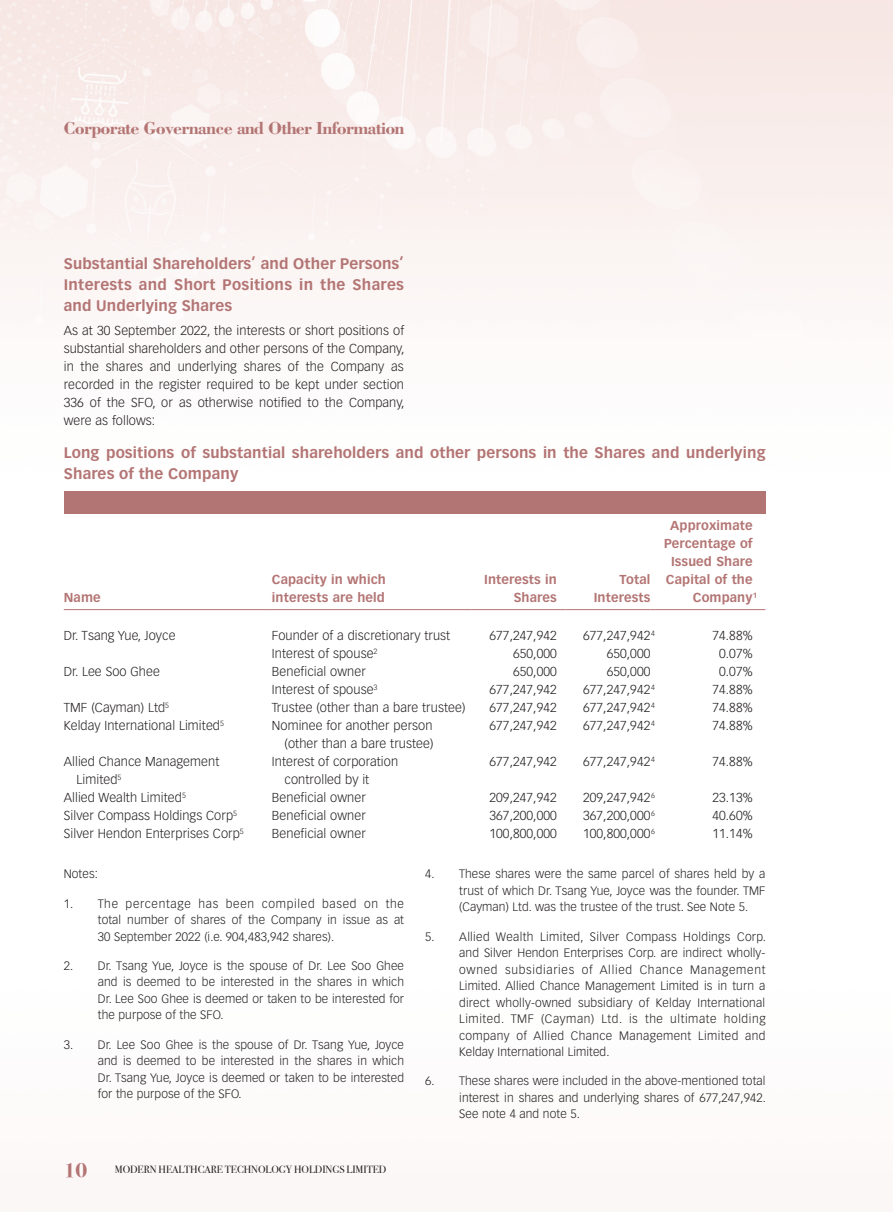
<style>
.page{position:relative;width:893px;height:1212px;background:#fff}
.page>*{position:absolute;margin:0;border:0;box-sizing:border-box;transform-origin:0 0}
.t1{font:700 21px "Bodoni Svty Two ITCTT";color:#b37574}
.t2{font:700 18px "Bodoni Std";letter-spacing:-.04em;color:#b37574}
.t3{font:700 15px/21px "Vectora LT Std";letter-spacing:.01em;color:#b37574}
.t4{font:300 12.75px/18px "Vectora LT Std";letter-spacing:.01em;color:#231f20}
.t5{font:700 12.75px/18px "Vectora LT Std";letter-spacing:.01em;color:#b37574;text-align:right}
.t6{font:300 12px/16.5px "Vectora LT Std";letter-spacing:.01em;color:#231f20;text-align:justify}
.t7{font:10.5px "Bodoni Svty Two ITCTT";letter-spacing:-.005em;color:#231f20}
</style>
<div class="page">
<div style="left:64px;top:492px;width:701px;height:22px;background:#b37574"></div>
<hr style="left:64px;top:609px;width:208px;height:1px;background:#b37574">
<hr style="left:272px;top:609px;width:200px;height:1px;background:#b37574">
<hr style="left:472px;top:609px;width:93px;height:1px;background:#b37574">
<hr style="left:565px;top:609px;width:85px;height:1px;background:#b37574">
<hr style="left:655px;top:609px;width:110px;height:1px;background:#b37574">
<h2 class="t2" style="left:64px;top:117px;width:343px">Corporate Governance and Other Information</h2>
<p class="t3" style="left:64px;top:253px;width:342px;text-align:justify">Substantial Shareholders’ and Other Persons’ Interests and Short Positions in the Shares and Underlying Shares</p>
<p class="t4" style="left:64px;top:322px;width:342px;text-align:justify">As at 30 September 2022, the interests or short positions of substantial shareholders and other persons of the Company, in the shares and underlying shares of the Company as recorded in the register required to be kept under section 336 of the SFO, or as otherwise notified to the Company, were as follows:</p>
<p class="t3" style="left:64px;top:442px;width:703px">Long positions of substantial shareholders and other persons in the Shares and underlying<br>Shares of the Company</p>
<p class="t5" style="left:64px;top:589px;width:38px">Name</p>
<p class="t5" style="left:272px;top:571px;width:115px;text-align:left">Capacity in which interests are held</p>
<p class="t5" style="left:484px;top:571px;width:74px">Interests in<br>Shares</p>
<p class="t5" style="left:594px;top:571px;width:58px">Total<br>Interests</p>
<p class="t5" style="left:670px;top:517px;width:84px">Approximate</p>
<p class="t5" style="left:664px;top:535px;width:90px">Percentage of</p>
<p class="t5" style="left:671px;top:553px;width:83px">Issued Share</p>
<p class="t5" style="left:666px;top:571px;width:88px">Capital of the</p>
<p class="t5" style="left:693px;top:589px;width:66px">Company <sup>1</sup></p>
<p class="t4" style="left:64px;top:627px;width:113px">Dr. Tsang Yue, Joyce</p>
<p class="t4" style="left:272px;top:627px;width:180px">Founder of a discretionary trust</p>
<p class="t4" style="left:489px;top:627px;width:69px">677,247,942</p>
<p class="t4" style="left:583px;top:627px;width:73px">677,247,942<sup>4</sup></p>
<p class="t4" style="left:712px;top:627px;width:42px">74.88%</p>
<p class="t4" style="left:272px;top:645px;width:107px">Interest of spouse<sup>2</sup></p>
<p class="t4" style="left:513px;top:645px;width:45px">650,000</p>
<p class="t4" style="left:607px;top:645px;width:45px">650,000</p>
<p class="t4" style="left:719px;top:645px;width:35px">0.07%</p>
<p class="t4" style="left:64px;top:663px;width:98px">Dr. Lee Soo Ghee</p>
<p class="t4" style="left:272px;top:663px;width:95px">Beneficial owner</p>
<p class="t4" style="left:513px;top:663px;width:45px">650,000</p>
<p class="t4" style="left:607px;top:663px;width:45px">650,000</p>
<p class="t4" style="left:719px;top:663px;width:35px">0.07%</p>
<p class="t4" style="left:272px;top:681px;width:107px">Interest of spouse<sup>3</sup></p>
<p class="t4" style="left:489px;top:681px;width:69px">677,247,942</p>
<p class="t4" style="left:583px;top:681px;width:73px">677,247,942<sup>4</sup></p>
<p class="t4" style="left:712px;top:681px;width:42px">74.88%</p>
<p class="t4" style="left:64px;top:699px;width:107px">TMF (Cayman) Ltd<sup>5</sup></p>
<p class="t4" style="left:272px;top:699px;width:195px">Trustee (other than a bare trustee)</p>
<p class="t4" style="left:489px;top:699px;width:69px">677,247,942</p>
<p class="t4" style="left:583px;top:699px;width:73px">677,247,942<sup>4</sup></p>
<p class="t4" style="left:712px;top:699px;width:42px">74.88%</p>
<p class="t4" style="left:64px;top:717px;width:162px">Kelday International Limited<sup>5</sup></p>
<p class="t4" style="left:272px;top:717px;width:163px;text-align:right">Nominee for another person (other than a bare trustee)</p>
<p class="t4" style="left:489px;top:717px;width:69px">677,247,942</p>
<p class="t4" style="left:583px;top:717px;width:73px">677,247,942<sup>4</sup></p>
<p class="t4" style="left:712px;top:717px;width:42px">74.88%</p>
<p class="t4" style="left:77px;top:753px;width:144px;text-indent:-13px">Allied Chance Management<br>Limited<sup>5</sup></p>
<p class="t4" style="left:285px;top:753px;width:115px;text-indent:-13px">Interest of corporation controlled by it</p>
<p class="t4" style="left:489px;top:753px;width:69px">677,247,942</p>
<p class="t4" style="left:583px;top:753px;width:73px">677,247,942<sup>4</sup></p>
<p class="t4" style="left:712px;top:753px;width:42px">74.88%</p>
<p class="t4" style="left:64px;top:789px;width:124px">Allied Wealth Limited<sup>5</sup></p>
<p class="t4" style="left:272px;top:789px;width:95px">Beneficial owner</p>
<p class="t4" style="left:489px;top:789px;width:69px">209,247,942</p>
<p class="t4" style="left:583px;top:789px;width:73px">209,247,942<sup>6</sup></p>
<p class="t4" style="left:712px;top:789px;width:42px">23.13%</p>
<p class="t4" style="left:64px;top:807px;width:175px">Silver Compass Holdings Corp<sup>5</sup></p>
<p class="t4" style="left:272px;top:807px;width:95px">Beneficial owner</p>
<p class="t4" style="left:489px;top:807px;width:69px">367,200,000</p>
<p class="t4" style="left:583px;top:807px;width:73px">367,200,000<sup>6</sup></p>
<p class="t4" style="left:712px;top:807px;width:42px">40.60%</p>
<p class="t4" style="left:64px;top:825px;width:182px">Silver Hendon Enterprises Corp<sup>5</sup></p>
<p class="t4" style="left:272px;top:825px;width:95px">Beneficial owner</p>
<p class="t4" style="left:489px;top:825px;width:69px">100,800,000</p>
<p class="t4" style="left:583px;top:825px;width:73px">100,800,000<sup>6</sup></p>
<p class="t4" style="left:712px;top:825px;width:42px">11.14%</p>
<p class="t6" style="left:64px;top:866px;width:36px">Notes:</p>
<p class="t6" style="left:98px;top:895px;width:308px;text-indent:-34px">1. The percentage has been compiled based on the total number of shares of the Company in issue as at 30 September 2022 (i.e. 904,483,942 shares).</p>
<p class="t6" style="left:98px;top:957px;width:308px;text-indent:-34px">2. Dr. Tsang Yue, Joyce is the spouse of Dr. Lee Soo Ghee and is deemed to be interested in the shares in which Dr. Lee Soo Ghee is deemed or taken to be interested for the purpose of the SFO.</p>
<p class="t6" style="left:98px;top:1036px;width:308px;text-indent:-34px">3. Dr. Lee Soo Ghee is the spouse of Dr. Tsang Yue, Joyce and is deemed to be interested in the shares in which Dr. Tsang Yue, Joyce is deemed or taken to be interested for the purpose of the SFO.</p>
<h1 class="t1" style="left:64px;top:1152px;width:25px">10</h1>
<p class="t7" style="left:115px;top:1161px;width:273px">MODERN HEALTHCARE TECHNOLOGY HOLDINGS LIMITED</p>
<p class="t6" style="left:459px;top:866px;width:308px;text-indent:-34px">4. These shares were the same parcel of shares held by a trust of which Dr. Tsang Yue, Joyce was the founder. TMF (Cayman) Ltd. was the trustee of the trust. See Note 5.</p>
<p class="t6" style="left:459px;top:928px;width:308px;text-indent:-34px">5. Allied Wealth Limited, Silver Compass Holdings Corp. and Silver Hendon Enterprises Corp. are indirect wholly&shy;owned subsidiaries of Allied Chance Management Limited. Allied Chance Management Limited is in turn a direct wholly-owned subsidiary of Kelday International Limited. TMF (Cayman) Ltd. is the ultimate holding company of Allied Chance Management Limited and Kelday International Limited.</p>
<p class="t6" style="left:459px;top:1073px;width:308px;text-indent:-34px">6. These shares were included in the above-mentioned total interest in shares and underlying shares of 677,247,942.<br>See note 4 and note 5.</p>
</div>
